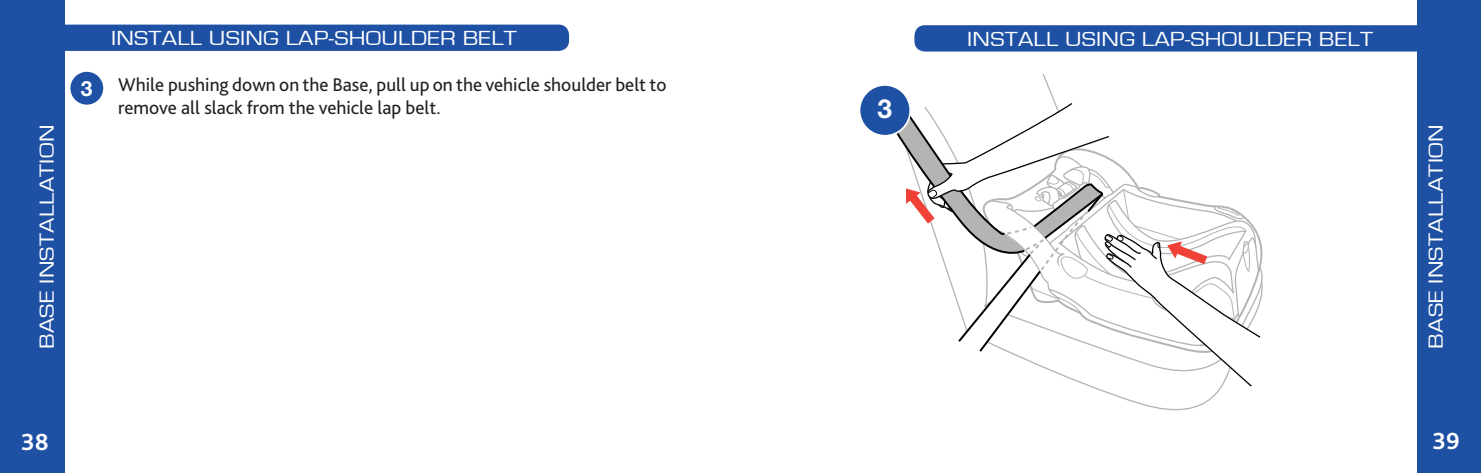
<style>
.page{position:relative;width:1481px;height:473px;background:#fff}
.page>*{position:absolute;margin:0;border:0;box-sizing:border-box;transform-origin:0 0}
.t1{font:700 26.25px "Helvetica Neue LT Std";color:#fff}
.t2{font:700 24.5px "Bliss 2";color:#fff}
.t3{font:21px "Eurostile";letter-spacing:.01em;color:#fff;scale:1.2 1}
.t4{font:700 21px "Helvetica Neue LT Std";color:#fff}
.t5{font:19.25px/23.1px "Bliss 2";color:#231f20}
</style>
<div class="page">
<div style="left:0;top:0;width:64px;height:472px;background:#1e51a4"></div>
<div style="left:1416px;top:0;width:64px;height:472px;background:#1e51a4"></div>
<svg style="left:896px;top:75px;width:365px;height:312px"></svg>
<div style="left:70px;top:72px;width:33px;height:33px;background:#1e51a4;border-radius:50%"></div>
<div style="left:914px;top:25px;width:542px;height:27px;background:#1e51a4;border-radius:10px"></div>
<div style="left:25px;top:25px;width:544px;height:26px;background:#1e51a4;border-radius:10px"></div>
<div style="left:859px;top:85px;width:51px;height:51px;background:#1e51a4;border-radius:50%"></div>
<div style="left:858px;top:84px;width:53px;height:52px;border:2px solid #fff;border-radius:50%"></div>
<p class="t4" style="left:81px;top:75px;width:13px">3</p>
<p class="t3" style="left:111px;top:27px;width:340px">INSTALL USING LAP-SHOULDER BELT</p>
<p class="t3" style="left:967px;top:28px;width:340px">INSTALL USING LAP-SHOULDER BELT</p>
<p class="t5" style="left:118px;top:73px;width:550px">While pushing down on the Base, pull up on the vehicle shoulder belt to remove all slack from the vehicle lap belt.</p>
<p class="t1" style="left:877px;top:92px;width:16px">3</p>
<p class="t3" style="left:36px;top:349px;width:188px;rotate:-90deg">BASE INSTALLATION</p>
<p class="t3" style="left:1424px;top:349px;width:188px;rotate:-90deg">BASE INSTALLATION</p>
<p class="t2" style="left:21px;top:426px;width:29px">38</p>
<p class="t2" style="left:1432px;top:426px;width:29px">39</p>
</div>
